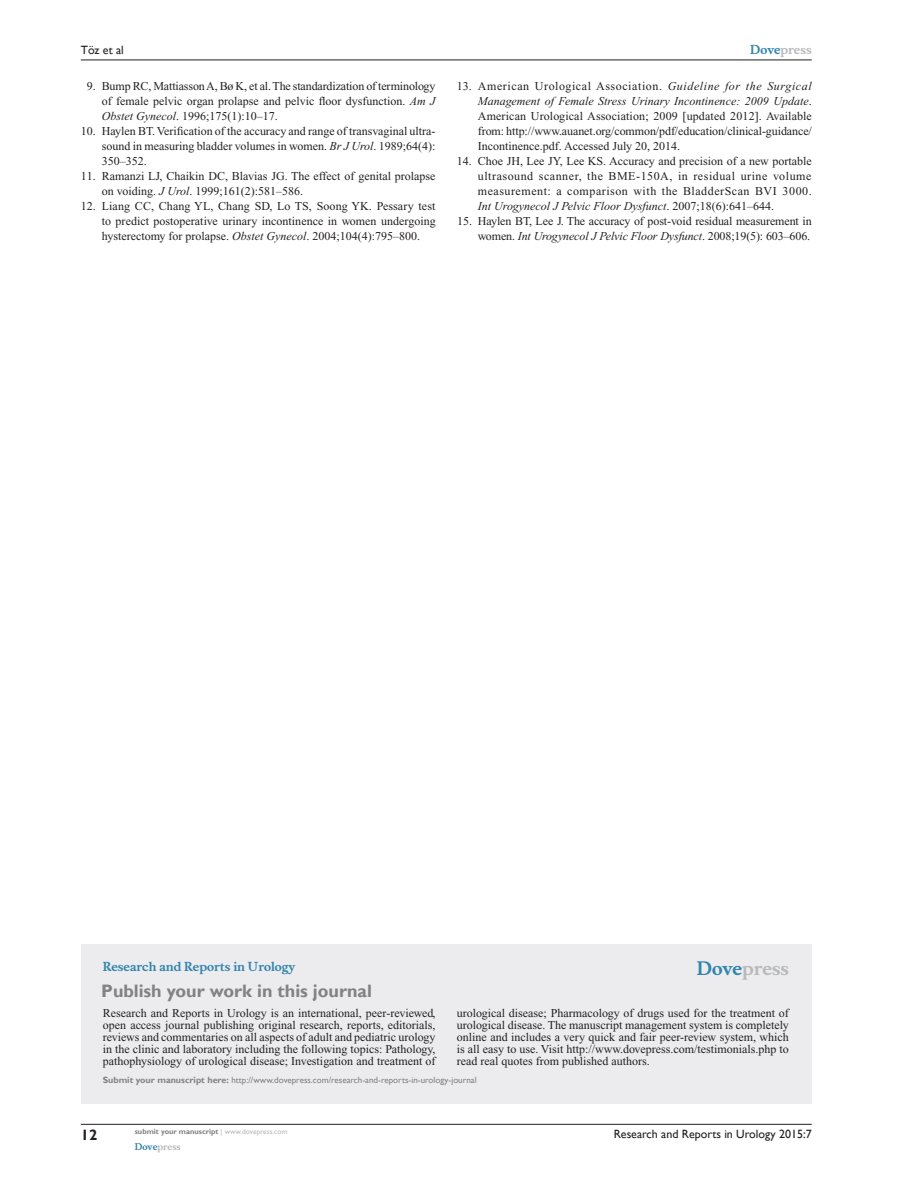
<style>
.page{position:relative;width:918px;height:1188px;background:#fff}
.page>*{position:absolute;margin:0;border:0;box-sizing:border-box;transform-origin:0 0}
.PromBx-H1{font:700 18px "Gill Sans";color:#808285}
.PromBx-Brand{font:700 18px "Musee";color:#b8b9bc}
.t1{font:700 15px "Gill Sans";color:#231f20}
.RefNL2{font:12px/15px "Times New Roman";color:#231f20;text-align:justify}
.PromBx-Tx{font:12px/12px "Times New Roman";color:#231f20;text-align:justify}
.t2{font:12px "Gill Sans";color:#231f20}
.PromBx-JrnlName{font:700 12px "Musee";color:#3485ae}
.t3{font:700 12px "Musee";color:#b8b9bc}
.PromBx-SubmitMssWebA{font:9px "Gill Sans";color:#808285}
.t4{font:700 9px "Musee";color:#b8b9bc}
.t5{font:700 7.5px "Gill Sans";color:#808285}
.s1{font-style:italic}
.s2{color:#3485ae}
.s3{font-weight:700}
.s4{font-weight:400;color:#b8b9bc}
</style>
<div class="page">
<div style="left:81px;top:944px;width:731px;height:159px;background:#ececee"></div>
<hr style="left:81px;top:1124px;width:731px;height:1px;background:#231f20">
<hr style="left:81px;top:60px;width:731px;height:1px;background:#231f20">
<p class="t2" style="left:81px;top:43px;width:45px">Töz et al</p>
<p class="RefNL2" style="left:102px;top:79px;width:335px;text-indent:-15px">9. Bump RC, Mattiasson A, Bø K, et al. The standardization of terminology of female pelvic organ prolapse and pelvic floor dysfunction. <span class="s1">Am J Obstet Gynecol</span>. 1996;175(1):10–17.</p>
<p class="RefNL2" style="left:102px;top:124px;width:335px;text-indent:-21px">10. Haylen BT. Verification of the accuracy and range of transvaginal ultra&shy;sound in measuring bladder volumes in women. <span class="s1">Br J Urol</span>. 1989;64(4):<br>350–352.</p>
<p class="RefNL2" style="left:102px;top:169px;width:335px;text-indent:-21px">11. Ramanzi LJ, Chaikin DC, Blavias JG. The effect of genital prolapse on voiding. <span class="s1">J Urol</span>. 1999;161(2):581–586.</p>
<p class="RefNL2" style="left:102px;top:199px;width:335px;text-indent:-21px">12. Liang CC, Chang YL, Chang SD, Lo TS, Soong YK. Pessary test to predict postoperative urinary incontinence in women undergoing hysterectomy for prolapse. <span class="s1">Obstet Gynecol</span>. 2004;104(4):795–800.</p>
<p class="t3" style="left:750px;top:43px;width:63px"><span class="s2">Dove</span>press</p>
<p class="RefNL2" style="left:478px;top:79px;width:336px;text-indent:-21px">13. American Urological Association. <span class="s1">Guideline for the Surgical Management of Female Stress Urinary Incontinence: 2009 Update</span>.<br>American Urological Association; 2009 [updated 2012]. Available from: http://www.auanet.org/common/pdf/education/clinical-guidance/ Incontinence.pdf. Accessed July 20, 2014.</p>
<p class="RefNL2" style="left:478px;top:154px;width:335px;text-indent:-21px">14. Choe JH, Lee JY, Lee KS. Accuracy and precision of a new portable ultrasound scanner, the BME-150A, in residual urine volume measurement: a comparison with the BladderScan BVI 3000.<br><span class="s1">Int Urogynecol J Pelvic Floor Dysfunct</span>. 2007;18(6):641–644.</p>
<p class="RefNL2" style="left:457px;top:214px;width:356px;text-align:right">15. Haylen BT, Lee J. The accuracy of post-void residual measurement in women. <span class="s1">Int Urogynecol J Pelvic Floor Dysfunct</span>. 2008;19(5): 603–606.</p>
<p class="PromBx-JrnlName" style="left:103px;top:959px;width:194px">Research and Reports in Urology</p>
<p class="PromBx-H1" style="left:101px;top:980px;width:272px">Publish your work in this journal</p>
<p class="PromBx-Brand" style="left:697px;top:958px;width:94px"><span class="s2">Dove</span>press</p>
<p class="PromBx-Tx" style="left:103px;top:1007px;width:334px">Research and Reports in Urology is an international, peer-reviewed, open access journal publishing original research, reports, editorials, reviews and commentaries on all aspects of adult and pediatric urology in the clinic and laboratory including the following topics: Pathology, pathophysiology of urological disease; Investigation and treatment of</p>
<p class="PromBx-Tx" style="left:457px;top:1007px;width:333px">urological disease; Pharmacology of drugs used for the treatment of urological disease. The manuscript management system is completely online and includes a very quick and fair peer-review system, which is all easy to use. Visit http://www.dovepress.com/testimonials.php to read real quotes from published authors.</p>
<p class="PromBx-SubmitMssWebA" style="left:103px;top:1075px;width:375px"><span class="s3">Submit your manuscript here:</span> http://www.dovepress.com/research-and-reports-in-urology-journal</p>
<p class="t1" style="left:81px;top:1126px;width:18px">12</p>
<p class="t5" style="left:135px;top:1127px;width:154px">submit your manuscript <span class="s4">| www.dovepress.com</span></p>
<p class="t4" style="left:135px;top:1141px;width:48px"><span class="s2">Dove</span>press</p>
<p class="t2" style="left:614px;top:1127px;width:200px">Research and Reports in Urology 2015:7</p>
</div>
